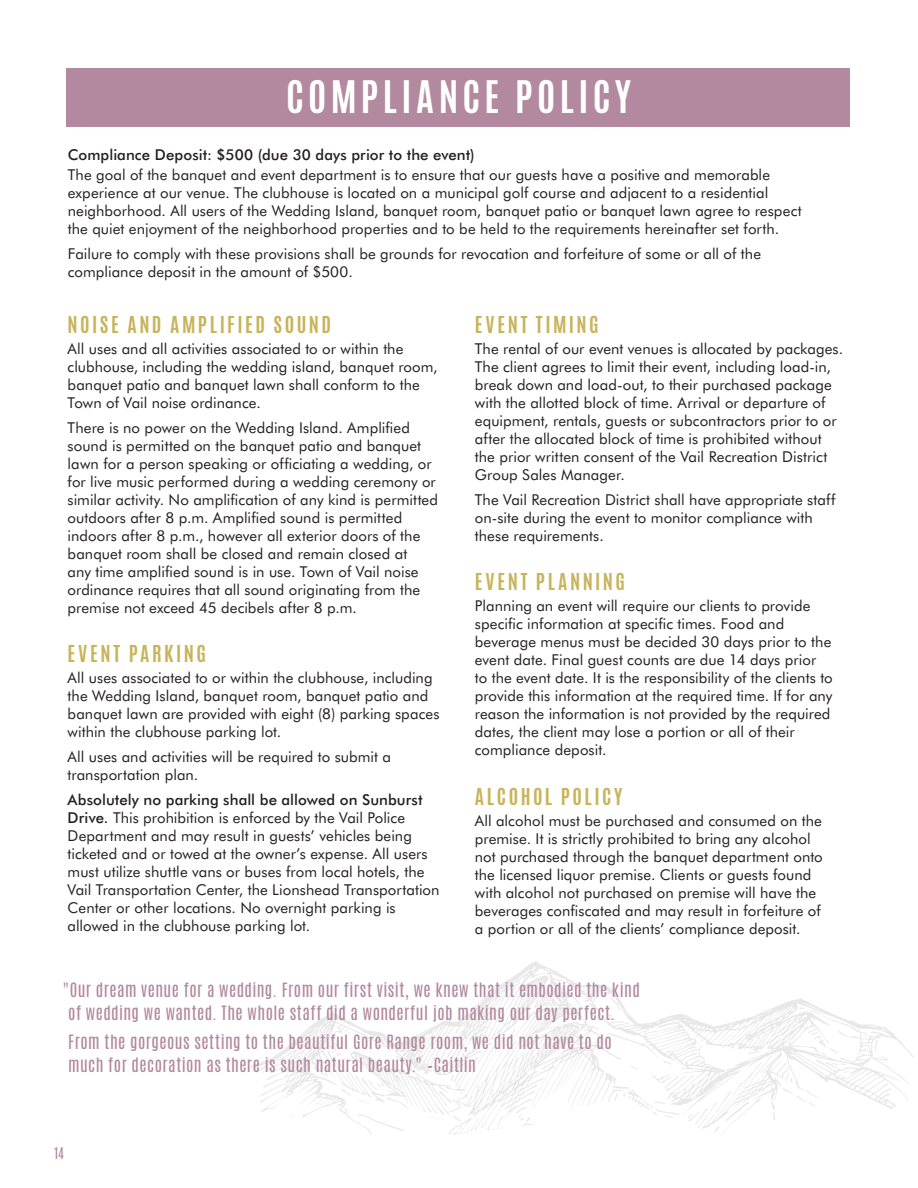
<style>
.page{position:relative;width:918px;height:1188px;background:#fff}
.page>*{position:absolute;margin:0;border:0;box-sizing:border-box;transform-origin:0 0}
.t1{font:700 37.5px "Antonio";letter-spacing:.12em;color:#fff}
.t2{font:700 19.5px "Antonio";letter-spacing:.13em;color:#c7b45b}
.t3{font:16.5px/22.5px "Antonio";letter-spacing:.025em;color:#b2899e}
.t4{font:15px/18px "Futura BT";letter-spacing:.005em;color:#231f20}
.t5{font:500 15px "Futura BT";letter-spacing:.005em;color:#231f20}
.t6{font:13.5px "Antonio";color:#b2899e}
.s1{font-weight:500}
</style>
<div class="page">
<div style="left:66px;top:68px;width:784px;height:58px;background:#b2899e"></div>
<svg style="left:251px;top:961px;width:663px;height:148px"></svg>
<svg style="left:262px;top:1058px;width:26px;height:15px"></svg>
<svg style="left:873px;top:1040px;width:36px;height:45px"></svg>
<svg style="left:262px;top:1091px;width:57px;height:27px"></svg>
<svg style="left:329px;top:985px;width:207px;height:150px"></svg>
<svg style="left:545px;top:992px;width:322px;height:141px"></svg>
<h1 class="t1" style="left:286px;top:69px;width:346px">COMPLIANCE POLICY</h1>
<p class="t5" style="left:68px;top:146px;width:408px">Compliance Deposit: $500 (due 30 days prior to the event)</p>
<p class="t4" style="left:68px;top:166px;width:735px">The goal of the banquet and event department is to ensure that our guests have a positive and memorable experience at our venue. The clubhouse is located on a municipal golf course and adjacent to a residential neighborhood. All users of the Wedding Island, banquet room, banquet patio or banquet lawn agree to respect the quiet enjoyment of the neighborhood properties and to be held to the requirements hereinafter set forth.</p>
<p class="t4" style="left:68px;top:244px;width:695px">Failure to comply with these provisions shall be grounds for revocation and forfeiture of some or all of the compliance deposit in the amount of $500.</p>
<h2 class="t2" style="left:68px;top:310px;width:265px">NOISE AND AMPLIFIED SOUND</h2>
<p class="t4" style="left:68px;top:340px;width:371px">All uses and all activities associated to or within the clubhouse, including the wedding island, banquet room, banquet patio and banquet lawn shall conform to the Town of Vail noise ordinance.</p>
<p class="t4" style="left:68px;top:418px;width:372px">There is no power on the Wedding Island. Amplified sound is permitted on the banquet patio and banquet lawn for a person speaking or officiating a wedding, or for live music performed during a wedding ceremony or similar activity. No amplification of any kind is permitted outdoors after 8 p.m. Amplified sound is permitted indoors after 8 p.m., however all exterior doors of the banquet room shall be closed and remain closed at<br>any time amplified sound is in use. Town of Vail noise ordinance requires that all sound originating from the premise not exceed 45 decibels after 8 p.m.</p>
<h2 class="t2" style="left:68px;top:639px;width:140px">EVENT PARKING</h2>
<p class="t4" style="left:68px;top:669px;width:373px">All uses associated to or within the clubhouse, including the Wedding Island, banquet room, banquet patio and banquet lawn are provided with eight (8) parking spaces within the clubhouse parking lot.</p>
<p class="t4" style="left:68px;top:748px;width:325px">All uses and activities will be required to submit a transportation plan.</p>
<p class="t4" style="left:68px;top:790px;width:373px"><span class="s1">Absolutely no parking shall be allowed on Sunburst Drive.</span> This prohibition is enforced by the Vail Police Department and may result in guests’ vehicles being ticketed and or towed at the owner’s expense. All users must utilize shuttle vans or buses from local hotels, the Vail Transportation Center, the Lionshead Transportation Center or other locations. No overnight parking is allowed in the clubhouse parking lot.</p>
<h2 class="t2" style="left:475px;top:310px;width:125px">EVENT TIMING</h2>
<p class="t4" style="left:475px;top:340px;width:370px">The rental of our event venues is allocated by packages.<br>The client agrees to limit their event, including load-in, break down and load-out, to their purchased package with the allotted block of time. Arrival or departure of equipment, rentals, guests or subcontractors prior to or after the allocated block of time is prohibited without the prior written consent of the Vail Recreation District Group Sales Manager.</p>
<p class="t4" style="left:475px;top:490px;width:362px">The Vail Recreation District shall have appropriate staff on-site during the event to monitor compliance with these requirements.</p>
<h2 class="t2" style="left:475px;top:567px;width:152px">EVENT PLANNING</h2>
<p class="t4" style="left:475px;top:597px;width:359px">Planning an event will require our clients to provide specific information at specific times. Food and beverage menus must be decided 30 days prior to the event date. Final guest counts are due 14 days prior<br>to the event date. It is the responsibility of the clients to provide this information at the required time. If for any reason the information is not provided by the required dates, the client may lose a portion or all of their compliance deposit.</p>
<h2 class="t2" style="left:475px;top:782px;width:149px">ALCOHOL POLICY</h2>
<p class="t4" style="left:475px;top:812px;width:349px">All alcohol must be purchased and consumed on the premise. It is strictly prohibited to bring any alcohol not purchased through the banquet department onto the licensed liquor premise. Clients or guests found with alcohol not purchased on premise will have the beverages confiscated and may result in forfeiture of a portion or all of the clients’ compliance deposit.</p>
<p class="t3" style="left:68px;top:979px;width:573px;text-indent:-6px">"Our dream venue for a wedding. From our first visit, we knew that it embodied the kind of wedding we wanted. The whole staff did a wonderful job making our day perfect.</p>
<p class="t3" style="left:68px;top:1031px;width:545px">From the gorgeous setting to the beautiful Gore Range room, we did not have to do much for decoration as there is such natural beauty." –Caitlin</p>
<p class="t6" style="left:54px;top:1143px;width:12px">14</p>
</div>
